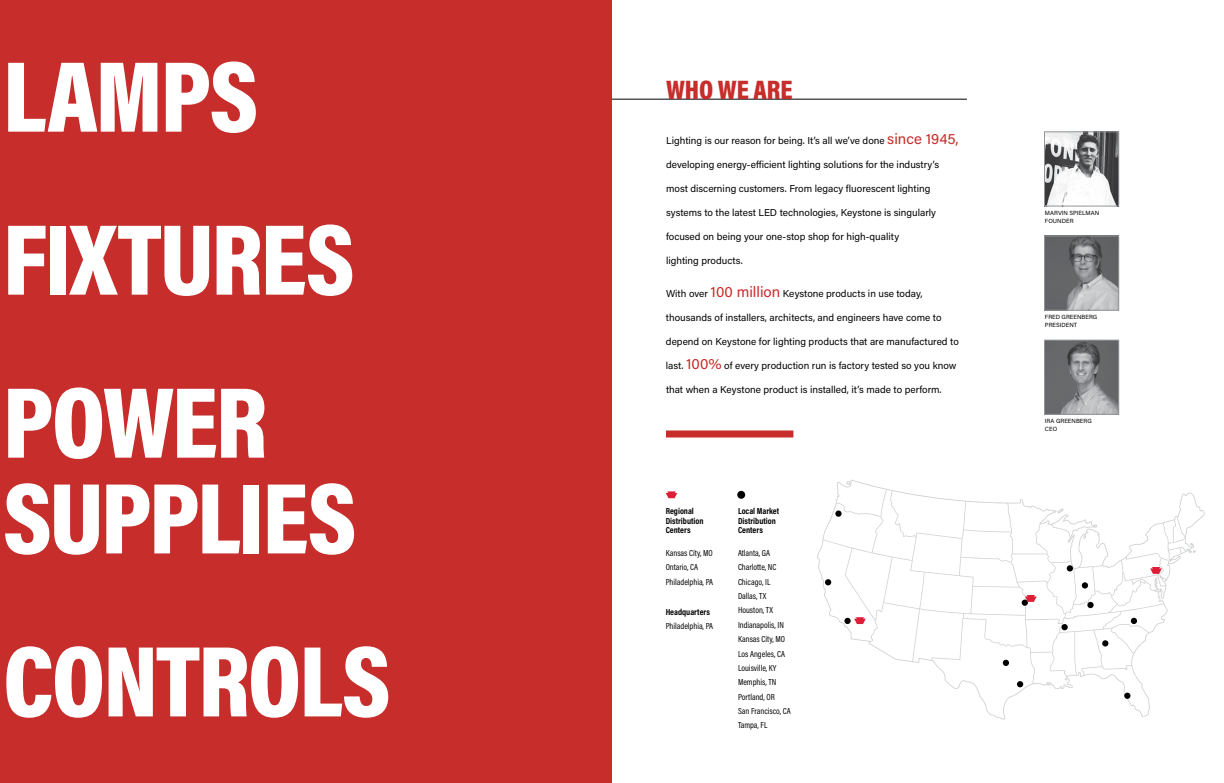
<style>
.page{position:relative;width:1224px;height:783px;background:#fff}
.page>*{position:absolute;margin:0;border:0;box-sizing:border-box;transform-origin:0 0}
.t1{font:900 102px/163px "Acumin Pro Cond";letter-spacing:-.02em;color:#fff}
.t2{font:900 27px "Acumin Pro Cond";letter-spacing:-.005em;color:#c62d2b}
.t3{font:10px "Acumin Pro";color:#000}
.t4{font:8.8px/14.4px "Acumin Pro Cond";color:#000}
.t5{font:700 8.8px/9.5px "Acumin Pro Cond";color:#000}
.t6{font:6px/8px "Acumin Pro";color:#000}
.s1{font-size:15px;color:#c62d2b}
</style>
<div class="page">
<div style="left:0;top:0;width:612px;height:783px;background:#c62d2b"></div>
<hr style="left:612px;top:99px;width:355px;height:1px;background:#000">
<img style="left:1046px;top:342px;width:71px;height:71px">
<div style="left:1044px;top:340px;width:75px;height:75px;border:1px solid #939598"></div>
<img style="left:1046px;top:133px;width:71px;height:71px">
<div style="left:1044px;top:131px;width:75px;height:75px;border:1px solid #939598"></div>
<img style="left:1046px;top:238px;width:71px;height:71px">
<div style="left:1044px;top:236px;width:75px;height:75px;border:1px solid #939598"></div>
<div style="left:666px;top:430px;width:127px;height:8px;background:#c62d2b"></div>
<svg style="left:817px;top:480px;width:388px;height:240px"></svg>
<svg style="left:846px;top:481px;width:5px;height:4px"></svg>
<svg style="left:1057px;top:508px;width:7px;height:5px"></svg>
<svg style="left:1189px;top:550px;width:7px;height:3px"></svg>
<div style="left:1102px;top:640px;width:6px;height:7px;background:#000;border-radius:50%"></div>
<div style="left:1124px;top:693px;width:7px;height:6px;background:#000;border-radius:50%"></div>
<svg style="left:1131px;top:618px;width:6px;height:6px"></svg>
<div style="left:1082px;top:582px;width:6px;height:7px;background:#000;border-radius:50%"></div>
<div style="left:1087px;top:602px;width:7px;height:6px;background:#000;border-radius:50%"></div>
<div style="left:1061px;top:624px;width:7px;height:6px;background:#000;border-radius:50%"></div>
<div style="left:737px;top:491px;width:8px;height:8px;background:#000;border-radius:50%"></div>
<div style="left:1067px;top:565px;width:6px;height:7px;background:#000;border-radius:50%"></div>
<svg style="left:1003px;top:660px;width:6px;height:6px"></svg>
<svg style="left:1017px;top:681px;width:6px;height:6px"></svg>
<div style="left:844px;top:618px;width:7px;height:6px;background:#000;border-radius:50%"></div>
<svg style="left:825px;top:579px;width:6px;height:6px"></svg>
<div style="left:835px;top:511px;width:7px;height:6px;background:#000;border-radius:50%"></div>
<svg style="left:1022px;top:595px;width:15px;height:11px"></svg>
<svg style="left:854px;top:617px;width:12px;height:7px"></svg>
<svg style="left:1150px;top:567px;width:12px;height:7px"></svg>
<svg style="left:666px;top:491px;width:11px;height:7px"></svg>
<h1 class="t1" style="left:3px;top:13px;width:353px">LAMPS<br>FIXTURES<br>POWER</h1>
<h1 class="t1" style="left:3px;top:434px;width:389px">SUPPLIES<br>CONTROLS</h1>
<h2 class="t2" style="left:666px;top:72px;width:128px">WHO WE ARE</h2>
<p class="t3" style="left:666px;top:133px;width:294px">Lighting is our reason for being. It’s all we’ve done <span class="s1">since 1945,</span></p>
<p class="t3" style="left:666px;top:157px;width:275px">developing energy-efficient lighting solutions for the industry’s</p>
<p class="t3" style="left:666px;top:181px;width:266px">most discerning customers. From legacy fluorescent lighting</p>
<p class="t3" style="left:666px;top:205px;width:272px">systems to the latest LED technologies, Keystone is singularly</p>
<p class="t3" style="left:666px;top:229px;width:235px">focused on being your one-stop shop for high-quality</p>
<p class="t3" style="left:666px;top:253px;width:78px">lighting products.</p>
<p class="t3" style="left:666px;top:286px;width:258px">With over <span class="s1">100 million</span> Keystone products in use today,</p>
<p class="t3" style="left:666px;top:310px;width:277px">thousands of installers, architects, and engineers have come to</p>
<p class="t3" style="left:666px;top:334px;width:294px">depend on Keystone for lighting products that are manufactured to</p>
<p class="t3" style="left:666px;top:358px;width:292px">last. <span class="s1">100%</span> of every production run is factory tested so you know</p>
<p class="t3" style="left:666px;top:382px;width:277px">that when a Keystone product is installed, it’s made to perform.</p>
<p class="t5" style="left:666px;top:506px;width:40px">Regional<br>Distribution<br>Centers</p>
<p class="t4" style="left:666px;top:545px;width:49px">Kansas City, MO<br>Ontario, CA<br>Philadelphia, PA</p>
<p class="t5" style="left:666px;top:606px;width:46px">Headquarters</p>
<p class="t4" style="left:666px;top:619px;width:49px">Philadelphia, PA</p>
<p class="t5" style="left:738px;top:506px;width:43px">Local Market<br>Distribution<br>Centers</p>
<p class="t4" style="left:738px;top:545px;width:54px">Atlanta, GA<br>Charlotte, NC<br>Chicago, IL<br>Dallas, TX<br>Houston, TX<br>Indianapolis, IN<br>Kansas City, MO<br>Los Angeles, CA<br>Louisville, KY<br>Memphis, TN<br>Portland, OR<br>San Francisco, CA<br>Tampa, FL</p>
<p class="t6" style="left:1045px;top:208px;width:56px">MARVIN SPIELMAN<br>FOUNDER</p>
<p class="t6" style="left:1045px;top:313px;width:54px">FRED GREENBERG<br>PRESIDENT</p>
<p class="t6" style="left:1045px;top:417px;width:48px">IRA GREENBERG<br>CEO</p>
</div>
